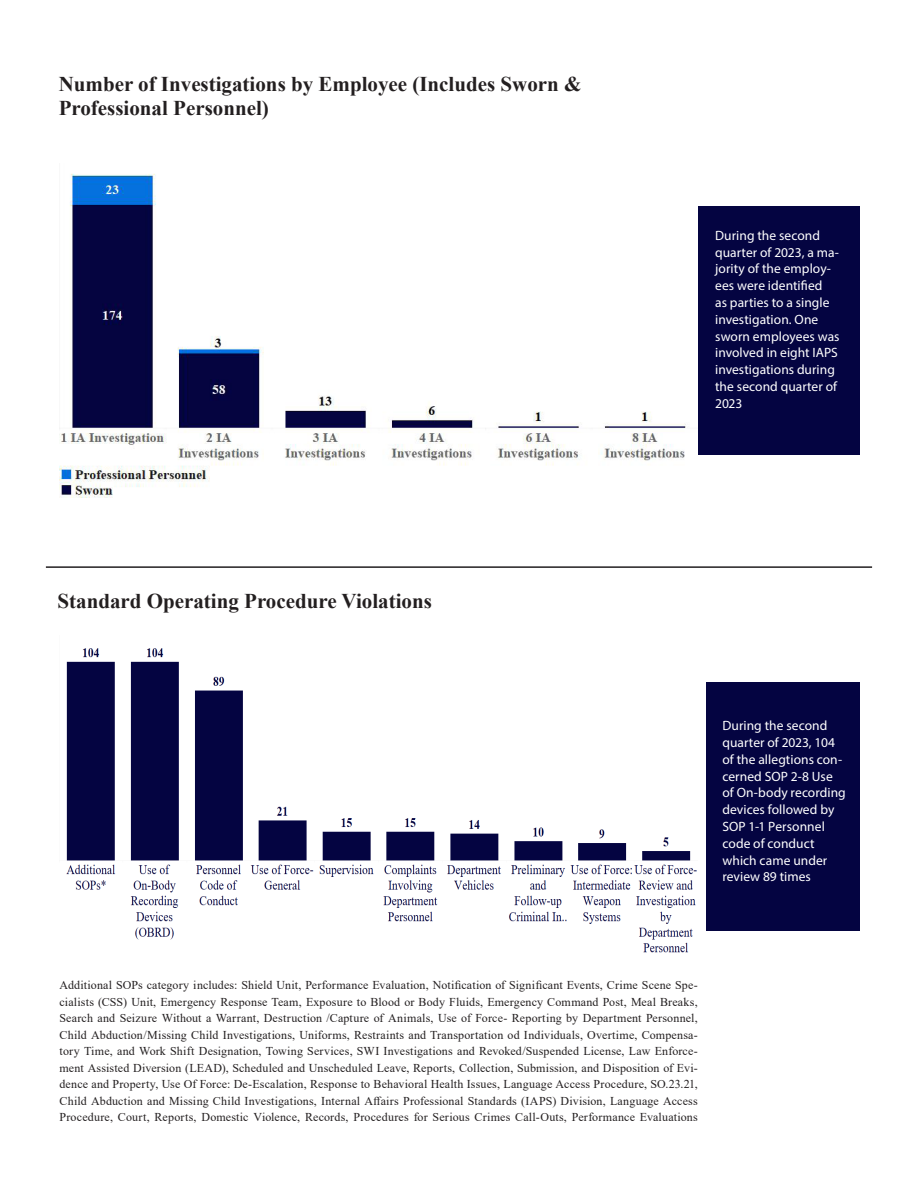
<style>
.page{position:relative;width:918px;height:1188px;background:#fff}
.page>*{position:absolute;margin:0;border:0;box-sizing:border-box;transform-origin:0 0}
._12_Subheader_black_Titillium_Web{font:700 21px/23.7px "Times New Roman";color:#231f20}
._8_Content_black_Source_Sans_Pro{font:13.5px/16.8px "Myriad Pro";letter-spacing:.005em;color:#fff}
._8_Content_black_Source_Sans_Pro-2{font:12px/16.5px "Times New Roman";letter-spacing:.015em;color:#231f20;text-align:justify}
</style>
<div class="page">
<hr style="left:46px;top:566px;width:826px;height:2px;background:#231f20">
<div style="left:698px;top:206px;width:161px;height:249px;background:#040441"></div>
<img style="left:60px;top:174px;width:626px;height:323px">
<img style="left:66px;top:648px;width:631px;height:305px">
<div style="left:706px;top:682px;width:153px;height:249px;background:#040441"></div>
<p class="_12_Subheader_black_Titillium_Web" style="left:59px;top:72px;width:524px">Number of Investigations by Employee (Includes Sworn &amp;<br>Professional Personnel)</p>
<p class="_8_Content_black_Source_Sans_Pro" style="left:715px;top:227px;width:126px">During the second quarter of 2023, a ma&shy;jority of the employ&shy;ees were identified<br>as parties to a single investigation. One sworn employees was involved in eight IAPS investigations during the second quarter of<br>2023</p>
<p class="_12_Subheader_black_Titillium_Web" style="left:58px;top:589px;width:376px">Standard Operating Procedure Violations</p>
<p class="_8_Content_black_Source_Sans_Pro" style="left:722px;top:717px;width:125px">During the second quarter of 2023, 104 of the allegtions con&shy;cerned SOP 2-8 Use of On-body recording devices followed by<br>SOP 1-1 Personnel code of conduct which came under review 89 times</p>
<p class="_8_Content_black_Source_Sans_Pro-2" style="left:60px;top:977px;width:640px">Additional SOPs category includes: Shield Unit, Performance Evaluation, Notification of Significant Events, Crime Scene Spe&shy;cialists (CSS) Unit, Emergency Response Team, Exposure to Blood or Body Fluids, Emergency Command Post, Meal Breaks, Search and Seizure Without a Warrant, Destruction /Capture of Animals, Use of Force- Reporting by Department Personnel, Child Abduction/Missing Child Investigations, Uniforms, Restraints and Transportation od Individuals, Overtime, Compensa&shy;tory Time, and Work Shift Designation, Towing Services, SWI Investigations and Revoked/Suspended License, Law Enforce&shy;ment Assisted Diversion (LEAD), Scheduled and Unscheduled Leave, Reports, Collection, Submission, and Disposition of Evi&shy;dence and Property, Use Of Force: De-Escalation, Response to Behavioral Health Issues, Language Access Procedure, SO.23.21, Child Abduction and Missing Child Investigations, Internal Affairs Professional Standards (IAPS) Division, Language Access Procedure, Court, Reports, Domestic Violence, Records, Procedures for Serious Crimes Call-Outs, Performance Evaluations</p>
</div>
